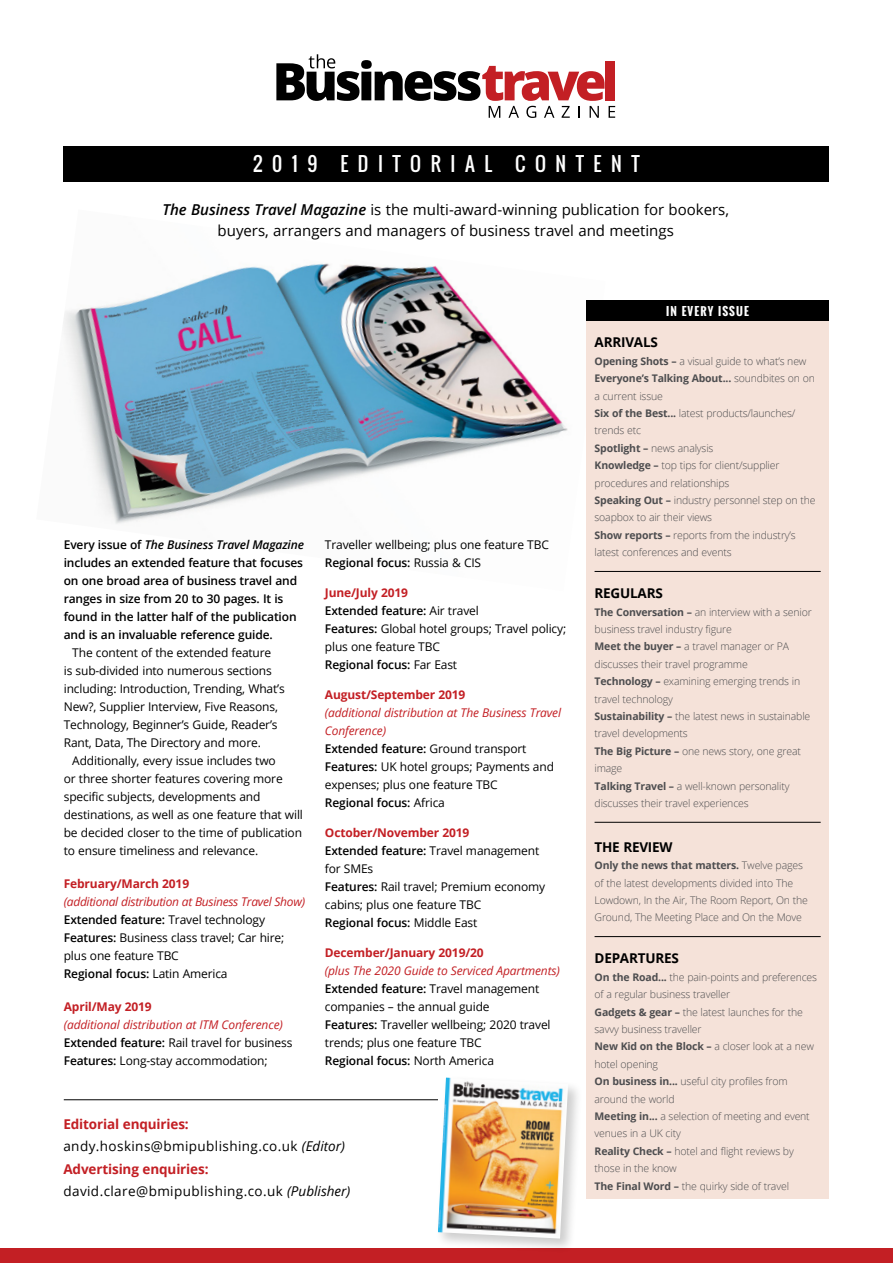
<style>
.page{position:relative;width:893px;height:1263px;background:#fff}
.page>*{position:absolute;margin:0;border:0;box-sizing:border-box;transform-origin:0 0}
.t1{font:19.05px "Oswald";letter-spacing:.5em;color:#fff}
.t2{font:15px/21px "Open Sans";color:#000;text-align:center}
.body{font:13.5px "Open Sans";letter-spacing:.03em;color:#000}
.body-2{font:700 13.5px "Open Sans";letter-spacing:-.01em;color:#c31f24}
.body-3{font:700 13.5px "Open Sans";letter-spacing:-.015em;color:#000}
.t3{font:12px/18px "Open Sans";letter-spacing:-.01em;color:#000}
.t4{font:600 12px/18px "Open Sans";letter-spacing:-.01em;color:#000}
.t5{font:italic 12px/18px "Open Sans";letter-spacing:-.01em;color:#c31f24}
.t6{font:700 12px "Open Sans";letter-spacing:-.01em;color:#c31f24}
.body-4{font:700 11.25px "Oswald";letter-spacing:.1em;color:#fff}
.body-5{font:300 10.5px/17.4px "Open Sans";letter-spacing:-.015em;color:#4d4d4f}
.s1{font-weight:600;font-style:italic}
.s2{font-style:italic}
.s3{font-weight:400}
.s4{font-weight:600}
.s5{font-weight:700}
</style>
<div class="page">
<img style="left:63px;top:263px;width:505px;height:261px">
<div style="left:586px;top:321px;width:243px;height:878px;background:#f5e2d9"></div>
<hr style="left:64px;top:1099px;width:374px;height:1px;background:#000">
<hr style="left:595px;top:571px;width:226px;height:1px;background:#000">
<hr style="left:595px;top:822px;width:226px;height:1px;background:#000">
<hr style="left:595px;top:936px;width:226px;height:1px;background:#000">
<div style="left:64px;top:147px;width:765px;height:35px;background:#000"></div>
<div style="left:586px;top:300px;width:243px;height:21px;background:#000"></div>
<div style="left:0;top:1248px;width:893px;height:15px;background:#c31f24"></div>
<div style="left:435px;top:1075px;width:148px;height:178px;background:#000;opacity:.2"></div>
<img style="left:438px;top:1077px;width:130px;height:161px">
<svg style="left:276px;top:54px;width:339px;height:64px"></svg>
<p class="t1" style="left:253px;top:150px;width:388px">2019 EDITORIAL CONTENT</p>
<p class="t2" style="left:162px;top:199px;width:568px"><span class="s1">The Business Travel Magazine</span> is the multi-award-winning publication for bookers, buyers, arrangers and managers of business travel and meetings</p>
<p class="t4" style="left:64px;top:535px;width:242px">Every issue of <span class="s2">The Business Travel Magazine </span>includes an extended feature that focuses on one broad area of business travel and ranges in size from 20 to 30 pages. It is found in the latter half of the publication and is an invaluable reference guide.</p>
<p class="t3" style="left:64px;top:643px;width:223px;text-indent:9px">The content of the extended feature<br>is sub-divided into numerous sections including: Introduction, Trending, What’s New?, Supplier Interview, Five Reasons, Technology, Beginner’s Guide, Reader’s Rant, Data, The Directory and more.</p>
<p class="t3" style="left:64px;top:751px;width:241px;text-indent:9px">Additionally, every issue includes two<br>or three shorter features covering more specific subjects, developments and destinations, as well as one feature that will be decided closer to the time of publication to ensure timeliness and relevance.</p>
<p class="t6" style="left:64px;top:875px;width:127px">February/March 2019</p>
<p class="t5" style="left:64px;top:892px;width:243px">(additional distribution at Business Travel Show)</p>
<p class="t4" style="left:64px;top:910px;width:203px">Extended feature: <span class="s3">Travel technology</span></p>
<p class="t3" style="left:64px;top:928px;width:222px"><span class="s4">Features:</span> Business class travel; Car hire; plus one feature TBC</p>
<p class="t4" style="left:64px;top:964px;width:165px">Regional focus: <span class="s3">Latin America</span></p>
<p class="t6" style="left:64px;top:998px;width:89px">April/May 2019</p>
<p class="t5" style="left:64px;top:1015px;width:221px">(additional distribution at ITM Conference)</p>
<p class="t3" style="left:64px;top:1033px;width:230px"><span class="s4">Extended feature:</span> Rail travel for business<br><span class="s4">Features:</span> Long-stay accommodation;</p>
<p class="t3" style="left:325px;top:535px;width:225px">Traveller wellbeing; plus one feature TBC</p>
<p class="t4" style="left:325px;top:553px;width:158px">Regional focus: <span class="s3">Russia &amp; CIS</span></p>
<p class="t6" style="left:325px;top:584px;width:85px">June/July 2019</p>
<p class="t4" style="left:325px;top:601px;width:155px">Extended feature: <span class="s3">Air travel</span></p>
<p class="t3" style="left:325px;top:619px;width:243px"><span class="s4">Features:</span> Global hotel groups; Travel policy; plus one feature TBC</p>
<p class="t4" style="left:325px;top:655px;width:134px">Regional focus: <span class="s3">Far East</span></p>
<p class="t6" style="left:325px;top:686px;width:142px">August/September 2019</p>
<p class="t5" style="left:325px;top:703px;width:238px">(additional distribution at The Business Travel<br>Conference)</p>
<p class="t4" style="left:325px;top:739px;width:203px">Extended feature: <span class="s3">Ground transport</span></p>
<p class="t3" style="left:325px;top:757px;width:231px"><span class="s4">Features:</span> UK hotel groups; Payments and expenses; plus one feature TBC</p>
<p class="t4" style="left:325px;top:793px;width:122px">Regional focus: <span class="s3">Africa</span></p>
<p class="t6" style="left:325px;top:824px;width:146px">October/November 2019</p>
<p class="t3" style="left:325px;top:841px;width:216px"><span class="s4">Extended feature:</span> Travel management for SMEs</p>
<p class="t3" style="left:325px;top:877px;width:222px"><span class="s4">Features:</span> Rail travel; Premium economy cabins; plus one feature TBC</p>
<p class="t4" style="left:325px;top:913px;width:154px">Regional focus: <span class="s3">Middle East</span></p>
<p class="t6" style="left:325px;top:944px;width:160px">December/January 2019/20</p>
<p class="t5" style="left:325px;top:961px;width:236px">(plus The 2020 Guide to Serviced Apartments)</p>
<p class="t3" style="left:325px;top:979px;width:216px"><span class="s4">Extended feature:</span> Travel management companies – the annual guide</p>
<p class="t3" style="left:325px;top:1015px;width:227px"><span class="s4">Features:</span> Traveller wellbeing; 2020 travel trends; plus one feature TBC</p>
<p class="t4" style="left:325px;top:1051px;width:171px">Regional focus: <span class="s3">North America</span></p>
<p class="body-2" style="left:63px;top:1114px;width:127px">Editorial enquiries:</p>
<p class="body" style="left:63px;top:1137px;width:283px">andy.hoskins@bmipublishing.co.uk <span class="s2">(Editor)</span></p>
<p class="body-2" style="left:63px;top:1159px;width:147px">Advertising enquiries:</p>
<p class="body" style="left:63px;top:1182px;width:289px">david.clare@bmipublishing.co.uk <span class="s2">(Publisher)</span></p>
<p class="body-4" style="left:666px;top:302px;width:84px">IN EVERY ISSUE</p>
<p class="body-3" style="left:595px;top:333px;width:65px">ARRIVALS</p>
<p class="body-5" style="left:595px;top:352px;width:213px"><span class="s5">Opening Shots –</span> a visual guide to what’s new</p>
<p class="body-5" style="left:595px;top:369px;width:222px"><span class="s5">Everyone’s Talking About...</span> soundbites on on a current issue</p>
<p class="body-5" style="left:595px;top:404px;width:202px"><span class="s5">Six of the Best...</span> latest products/launches/ trends etc</p>
<p class="body-5" style="left:595px;top:439px;width:120px"><span class="s5">Spotlight –</span> news analysis</p>
<p class="body-5" style="left:595px;top:456px;width:186px"><span class="s5">Knowledge –</span> top tips for client/supplier procedures and relationships</p>
<p class="body-5" style="left:595px;top:491px;width:222px"><span class="s5">Speaking Out –</span> industry personnel step on the soapbox to air their views</p>
<p class="body-5" style="left:595px;top:526px;width:203px"><span class="s5">Show reports –</span> reports from the industry’s latest conferences and events</p>
<p class="body-3" style="left:595px;top:584px;width:70px">REGULARS</p>
<p class="body-5" style="left:595px;top:603px;width:219px"><span class="s5">The Conversation –</span> an interview with a senior business travel industry figure</p>
<p class="body-5" style="left:595px;top:638px;width:196px"><span class="s5">Meet the buyer –</span> a travel manager or PA discusses their travel programme</p>
<p class="body-5" style="left:595px;top:672px;width:207px"><span class="s5">Technology –</span> examining emerging trends in travel technology</p>
<p class="body-5" style="left:595px;top:707px;width:217px"><span class="s5">Sustainability –</span> the latest news in sustainable travel developments</p>
<p class="body-5" style="left:595px;top:742px;width:208px"><span class="s5">The Big Picture –</span> one news story, one great image</p>
<p class="body-5" style="left:595px;top:777px;width:196px"><span class="s5">Talking Travel –</span> a well-known personality discusses their travel experiences</p>
<p class="body-3" style="left:595px;top:837px;width:80px">THE REVIEW</p>
<p class="body-5" style="left:595px;top:856px;width:215px"><span class="s5">Only the news that matters.</span> Twelve pages of the latest developments divided into The Lowdown, In the Air, The Room Report, On the Ground, The Meeting Place and On the Move</p>
<p class="body-3" style="left:595px;top:949px;width:86px">DEPARTURES</p>
<p class="body-5" style="left:595px;top:968px;width:224px"><span class="s5">On the Road...</span> the pain-points and preferences of a regular business traveller</p>
<p class="body-5" style="left:595px;top:1003px;width:210px"><span class="s5">Gadgets &amp; gear –</span> the latest launches for the savvy business traveller</p>
<p class="body-5" style="left:595px;top:1037px;width:221px"><span class="s5">New Kid on the Block –</span> a closer look at a new hotel opening</p>
<p class="body-5" style="left:595px;top:1072px;width:195px"><span class="s5">On business in...</span> useful city profiles from around the world</p>
<p class="body-5" style="left:595px;top:1107px;width:217px"><span class="s5">Meeting in...</span> a selection of meeting and event venues in a UK city</p>
<p class="body-5" style="left:595px;top:1142px;width:201px"><span class="s5">Reality Check –</span> hotel and flight reviews by those in the know</p>
<p class="body-5" style="left:595px;top:1177px;width:196px"><span class="s5">The Final Word –</span> the quirky side of travel</p>
</div>
